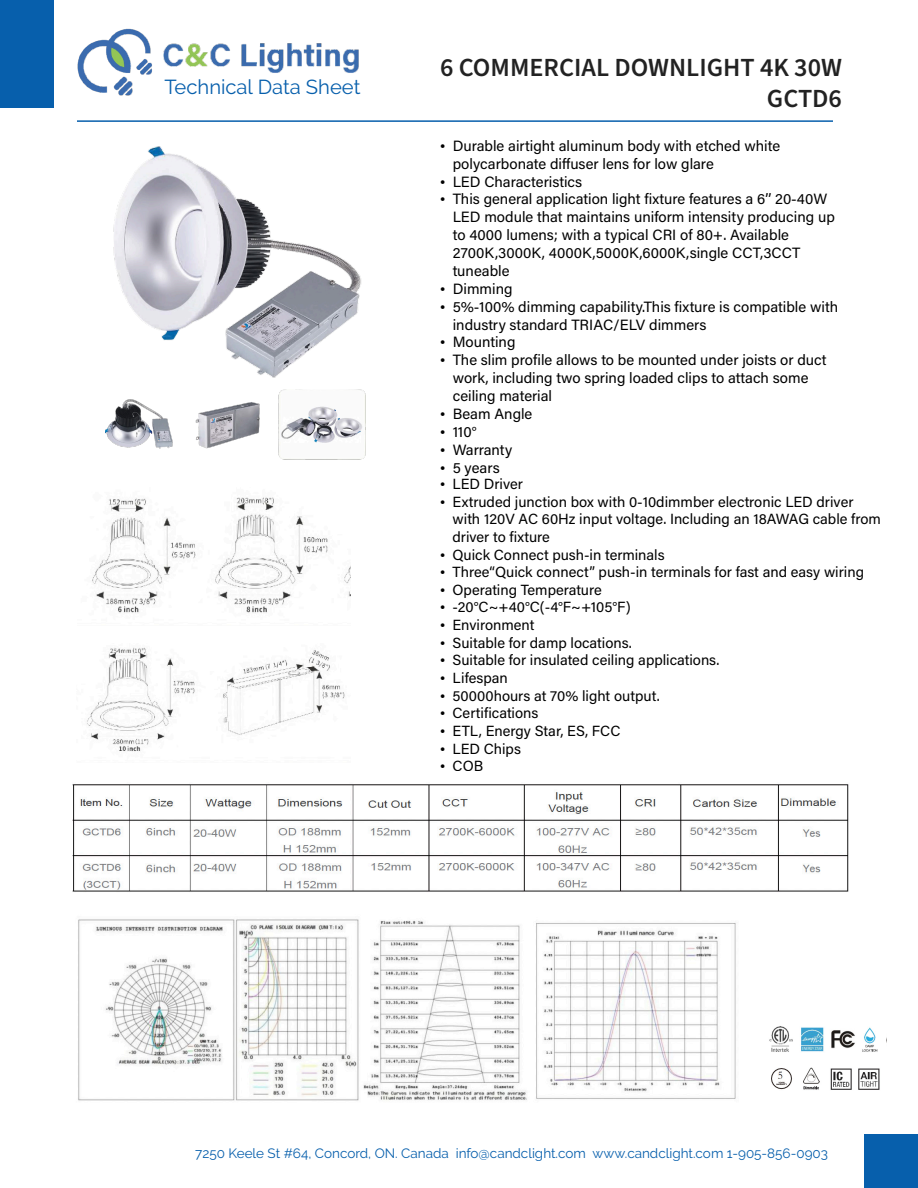
<style>
.page{position:relative;width:918px;height:1188px;background:#fff}
.page>*{position:absolute;margin:0;border:0;box-sizing:border-box;transform-origin:0 0}
.t1{font:600 26.1px/31.3px "Source Sans 3";color:#222;text-align:right}
.t2{font:20.25px "Raleway";color:#075fac}
.t3{font:14.85px/17.9px "Acumin Pro";color:#000}
.t4{font:14.7px/17.7px "Acumin Pro";color:#000}
.t5{font:13.5px "Raleway";color:#075fac}
.s1{font-family:"Times New Roman"}
</style>
<div class="page">
<img style="left:77px;top:28px;width:75px;height:68px">
<img style="left:163px;top:43px;width:196px;height:30px">
<div style="left:0;top:0;width:54px;height:108px;background:#075fac"></div>
<div style="left:864px;top:1134px;width:54px;height:54px;background:#075fac"></div>
<hr style="left:77px;top:120px;width:756px;height:2px;background:#075fac">
<img style="left:771px;top:1067px;width:109px;height:23px">
<img style="left:72px;top:784px;width:777px;height:108px">
<img style="left:78px;top:919px;width:658px;height:182px">
<img style="left:113px;top:147px;width:248px;height:231px">
<img style="left:105px;top:389px;width:261px;height:70px">
<img style="left:92px;top:497px;width:258px;height:116px">
<img style="left:87px;top:647px;width:258px;height:105px">
<img style="left:769px;top:1026px;width:109px;height:26px">
<h2 class="t2" style="left:165px;top:75px;width:197px">Technical Data Sheet</h2>
<h1 class="t1" style="left:440px;top:51px;width:403px">6 COMMERCIAL DOWNLIGHT 4K 30W<br>GCTD6</h1>
<p class="t3" style="left:453px;top:136px;width:329px;text-indent:-13px"><span class="s1">•</span> Durable airtight aluminum body with etched white polycarbonate diffuser lens for low glare</p>
<p class="t3" style="left:440px;top:172px;width:144px"><span class="s1">•</span> LED Characteristics</p>
<p class="t3" style="left:453px;top:190px;width:384px;text-indent:-13px"><span class="s1">•</span> This general application light fixture features a 6’’ 20-40W LED module that maintains uniform intensity producing up to 4000 lumens; with a typical CRI of 80+. Available 2700K,3000K, 4000K,5000K,6000K,single CCT,3CCT tuneable</p>
<p class="t3" style="left:440px;top:279px;width:74px"><span class="s1">•</span> Dimming</p>
<p class="t3" style="left:453px;top:297px;width:387px;text-indent:-13px"><span class="s1">•</span> 5%-100% dimming capability.This fixture is compatible with industry standard TRIAC/ELV dimmers</p>
<p class="t3" style="left:440px;top:333px;width:77px"><span class="s1">•</span> Mounting</p>
<p class="t3" style="left:453px;top:351px;width:375px;text-indent:-13px"><span class="s1">•</span> The slim profile allows to be mounted under joists or duct work, including two spring loaded clips to attach some ceiling material</p>
<p class="t3" style="left:440px;top:404px;width:94px"><span class="s1">•</span> Beam Angle</p>
<p class="t3" style="left:440px;top:422px;width:38px"><span class="s1">•</span> 110°</p>
<p class="t3" style="left:440px;top:440px;width:74px"><span class="s1">•</span> Warranty</p>
<p class="t3" style="left:440px;top:458px;width:61px"><span class="s1">•</span> 5 years</p>
<p class="t4" style="left:440px;top:474px;width:84px"><span class="s1">•</span> LED Driver</p>
<p class="t4" style="left:453px;top:492px;width:430px;text-indent:-12px"><span class="s1">•</span> Extruded junction box with 0-10dimmber electronic LED driver with 120V AC 60Hz input voltage. Including an 18AWAG cable from driver to fixture</p>
<p class="t4" style="left:440px;top:545px;width:226px"><span class="s1">•</span> Quick Connect push-in terminals</p>
<p class="t4" style="left:440px;top:563px;width:425px"><span class="s1">•</span> Three“Quick connect” push-in terminals for fast and easy wiring</p>
<p class="t4" style="left:440px;top:580px;width:163px"><span class="s1">•</span> Operating Temperature</p>
<p class="t4" style="left:440px;top:598px;width:192px"><span class="s1">•</span> -20°C~+40°C(-4°F~+105°F)</p>
<p class="t4" style="left:440px;top:615px;width:96px"><span class="s1">•</span> Environment</p>
<p class="t4" style="left:440px;top:633px;width:193px"><span class="s1">•</span> Suitable for damp locations.</p>
<p class="t4" style="left:440px;top:651px;width:281px"><span class="s1">•</span> Suitable for insulated ceiling applications.</p>
<p class="t4" style="left:440px;top:668px;width:69px"><span class="s1">•</span> Lifespan</p>
<p class="t4" style="left:440px;top:686px;width:221px"><span class="s1">•</span> 50000hours at 70% light output.</p>
<p class="t4" style="left:440px;top:704px;width:100px"><span class="s1">•</span> Certifications</p>
<p class="t4" style="left:440px;top:721px;width:182px"><span class="s1">•</span> ETL, Energy Star, ES, FCC</p>
<p class="t4" style="left:440px;top:739px;width:83px"><span class="s1">•</span> LED Chips</p>
<p class="t4" style="left:440px;top:757px;width:45px"><span class="s1">•</span> COB</p>
<p class="t5" style="left:195px;top:1146px;width:634px">7250 Keele St #64, Concord, ON. Canada info@candclight.com www.candclight.com 1-905-856-0903</p>
</div>
